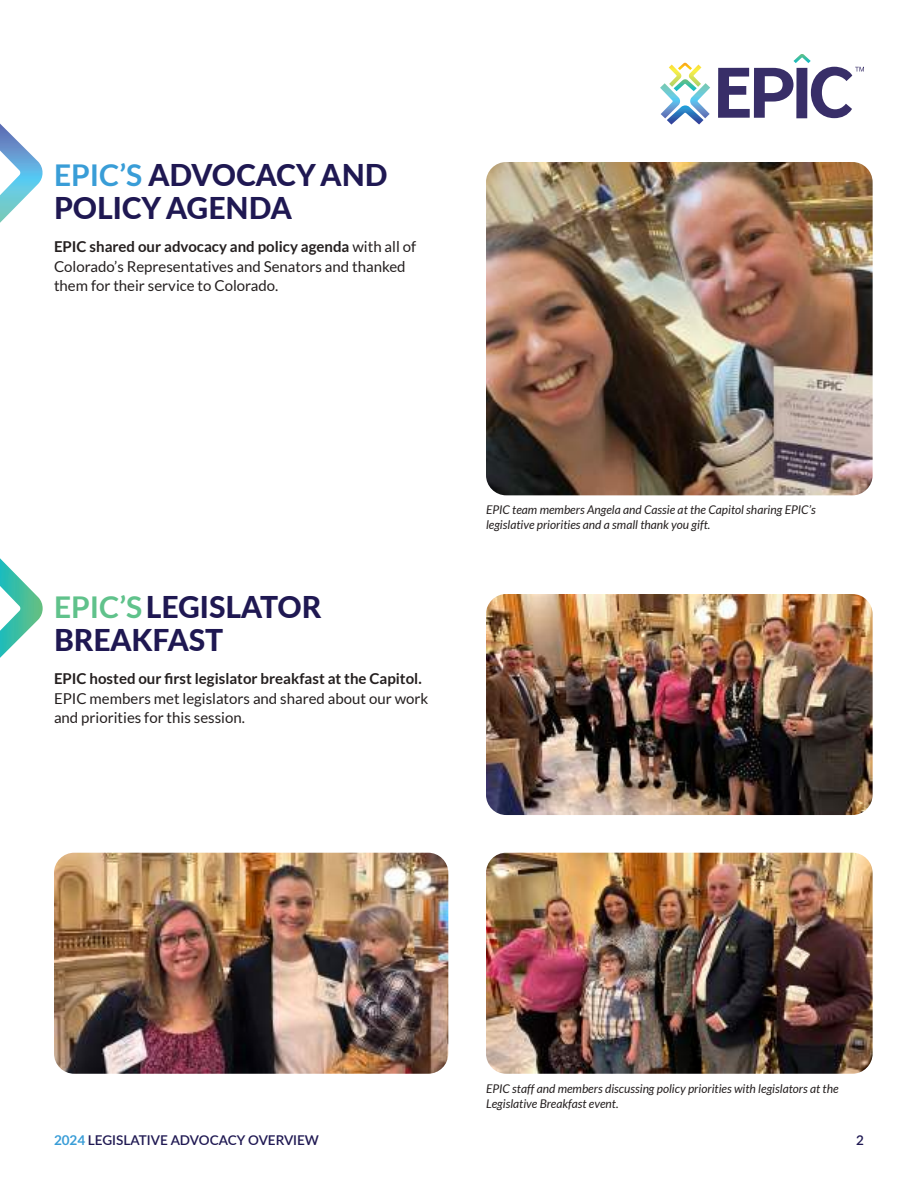
<style>
.page{position:relative;width:918px;height:1188px;background:#fff}
.page>*{position:absolute;margin:0;border:0;box-sizing:border-box;transform-origin:0 0}
.t1{font:800 30px/33px "Lato";color:#1f1852}
.t2{font:15px/19.5px "Lato";color:#241f1f}
.t3{font:700 15px "Lato";color:#241f1f}
.t4{font:600 13.5px "Lato";color:#1f1852}
.t5{font:italic 12px/15px "Lato";color:#241f1f}
.s1{font-weight:700;color:#399dd7}
.s2{font-weight:700}
.s3{font-weight:700;color:#60c28b}
</style>
<div class="page">
<svg style="left:660px;top:63px;width:50px;height:62px"></svg>
<svg style="left:718px;top:54px;width:146px;height:64px"></svg>
<img style="left:486px;top:162px;width:387px;height:333px">
<img style="left:486px;top:594px;width:387px;height:221px">
<img style="left:486px;top:853px;width:387px;height:221px">
<img style="left:54px;top:853px;width:394px;height:221px">
<svg style="left:0;top:558px;width:43px;height:100px"></svg>
<svg style="left:0;top:124px;width:43px;height:99px"></svg>
<h1 class="t1" style="left:54px;top:157px;width:335px"><span class="s1">EPIC’S</span> ADVOCACY AND<br>POLICY AGENDA</h1>
<p class="t2" style="left:54px;top:237px;width:364px"><span class="s2">EPIC shared our advocacy and policy agenda</span> with all of<br>Colorado’s Representatives and Senators and thanked them for their service to Colorado.</p>
<h1 class="t1" style="left:54px;top:589px;width:269px"><span class="s3">EPIC’S</span>LEGISLATOR<br>BREAKFAST</h1>
<p class="t3" style="left:54px;top:670px;width:369px">EPIC hosted our first legislator breakfast at the Capitol.</p>
<p class="t2" style="left:54px;top:688px;width:376px">EPIC members met legislators and shared about our work and priorities for this session.</p>
<p class="t5" style="left:486px;top:503px;width:331px">EPIC team members Angela and Cassie at the Capitol sharing EPIC’s legislative priorities and a small thank you gift.</p>
<p class="t5" style="left:486px;top:1082px;width:354px">EPIC staff and members discussing policy priorities with legislators at the<br>Legislative Breakfast event.</p>
<p class="t4" style="left:54px;top:1130px;width:267px"><span class="s1">2024</span> LEGISLATIVE ADVOCACY OVERVIEW</p>
<p class="t4" style="left:856px;top:1130px;width:9px">2</p>
</div>
